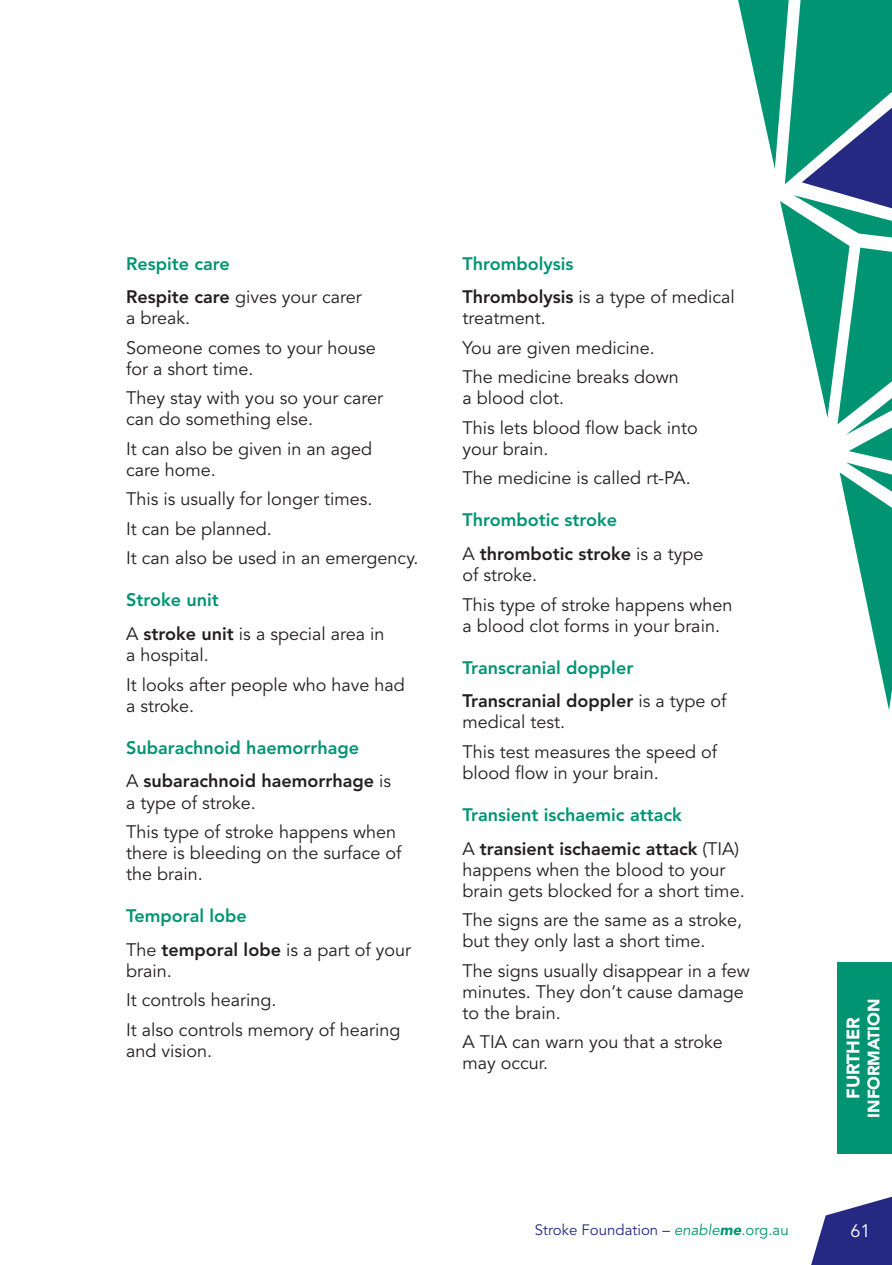
<style>
.page{position:relative;width:892px;height:1265px;background:#fff}
.page>*{position:absolute;margin:0;border:0;box-sizing:border-box;transform-origin:0 0}
.t1{font:18px/29.5px "Avenir";color:#231f20}
.t2{font:800 18px/33.8px "Avenir";color:#009472}
.t3{font:900 18px "Avenir";letter-spacing:-.01em;color:#fff}
.t4{font:18px "Avenir";color:#fff}
.t5{font:900 16.5px "Avenir";letter-spacing:-.01em;color:#fff}
.t6{font:15px "Avenir";color:#252982}
.s1{font-weight:800;color:#009472}
.s2{font-weight:800}
.s3{font-weight:400;color:#231f20}
.s4{color:#231f20}
.s5{font-style:italic;color:#009472}
.s6{font-weight:900;font-style:italic;color:#009472}
.s7{color:#009472}
</style>
<div class="page">
<div style="left:836px;top:962px;width:55px;height:192px;background:#009472"></div>
<svg style="left:738px;top:0;width:154px;height:710px"></svg>
<svg style="left:811px;top:1196px;width:81px;height:69px"></svg>
<p class="t1" style="left:126px;top:247px;width:237px;line-height:33.8px"><span class="s1">Respite care<br></span><span class="s2">Respite care</span> gives your carer</p>
<p class="t1" style="left:126px;top:304px;width:251px">a break.<br>Someone comes to your house</p>
<p class="t1" style="left:126px;top:354px;width:258px">for a short time.<br>They stay with you so your carer</p>
<p class="t1" style="left:126px;top:405px;width:247px">can do something else.<br>It can also be given in an aged</p>
<p class="t1" style="left:126px;top:455px;width:293px">care home.<br>This is usually for longer times.<br>It can be planned.<br>It can also be used in an emergency.</p>
<p class="t1" style="left:126px;top:584px;width:260px;line-height:33.8px"><span class="s1">Stroke unit<br></span>A <span class="s2">stroke unit</span> is a special area in</p>
<p class="t1" style="left:126px;top:641px;width:280px">a hospital.<br>It looks after people who have had</p>
<p class="t1" style="left:126px;top:691px;width:70px">a stroke.</p>
<p class="t2" style="left:126px;top:730px;width:266px">Subarachnoid haemorrhage<br><span class="s3">A</span> <span class="s4">subarachnoid haemorrhage</span> <span class="s3">is</span></p>
<p class="t1" style="left:126px;top:788px;width:271px">a type of stroke.<br>This type of stroke happens when</p>
<p class="t1" style="left:126px;top:843px;width:277px;line-height:21px">there is bleeding on the surface of the brain.</p>
<p class="t1" style="left:126px;top:899px;width:286px;line-height:33.8px"><span class="s1">Temporal lobe<br></span>The <span class="s2">temporal lobe</span> is a part of your</p>
<p class="t1" style="left:126px;top:956px;width:276px">brain.<br>It controls hearing.<br>It also controls memory of hearing</p>
<p class="t1" style="left:126px;top:1036px;width:88px">and vision.</p>
<p class="t1" style="left:462px;top:247px;width:274px;line-height:33.8px"><span class="s1">Thrombolysis<br></span><span class="s2">Thrombolysis</span> is a type of medical</p>
<p class="t1" style="left:462px;top:304px;width:218px">treatment.<br>You are given medicine.<br>The medicine breaks down</p>
<p class="t1" style="left:462px;top:384px;width:236px">a blood clot.<br>This lets blood flow back into</p>
<p class="t1" style="left:462px;top:434px;width:229px">your brain.<br>The medicine is called rt-PA.</p>
<p class="t2" style="left:462px;top:503px;width:242px">Thrombotic stroke<br><span class="s3">A</span> <span class="s4">thrombotic stroke</span> <span class="s3">is a type</span></p>
<p class="t1" style="left:462px;top:561px;width:271px">of stroke.<br>This type of stroke happens when</p>
<p class="t1" style="left:462px;top:611px;width:259px">a blood clot forms in your brain.</p>
<p class="t2" style="left:462px;top:650px;width:265px">Transcranial doppler<br><span class="s4">Transcranial doppler</span> <span class="s3">is a type of</span></p>
<p class="t1" style="left:462px;top:708px;width:256px">medical test.<br>This test measures the speed of</p>
<p class="t1" style="left:462px;top:758px;width:198px">blood flow in your brain.</p>
<p class="t2" style="left:462px;top:798px;width:278px">Transient ischaemic attack<br><span class="s3">A</span> <span class="s4">transient ischaemic attack</span> <span class="s3">(TIA)</span></p>
<p class="t1" style="left:462px;top:859px;width:283px;line-height:21px">happens when the blood to your brain gets blocked for a short time.</p>
<p class="t1" style="left:462px;top:910px;width:281px;line-height:21px">The signs are the same as a stroke, but they only last a short time.</p>
<p class="t1" style="left:462px;top:960px;width:289px;line-height:21px">The signs usually disappear in a few minutes. They don’t cause damage to the brain.</p>
<p class="t1" style="left:462px;top:1032px;width:262px;line-height:21px">A TIA can warn you that a stroke may occur.</p>
<p class="t5" style="left:863px;top:1117px;width:120px;rotate:-90deg">INFORMATION</p>
<p class="t3" style="left:842px;top:1099px;width:83px;rotate:-90deg">FURTHER</p>
<p class="t6" style="left:534px;top:1221px;width:255px">Stroke Foundation – <span class="s5">enable</span><span class="s6">me</span><span class="s7">.org.au</span></p>
<p class="t4" style="left:849px;top:1220px;width:22px">61</p>
</div>
